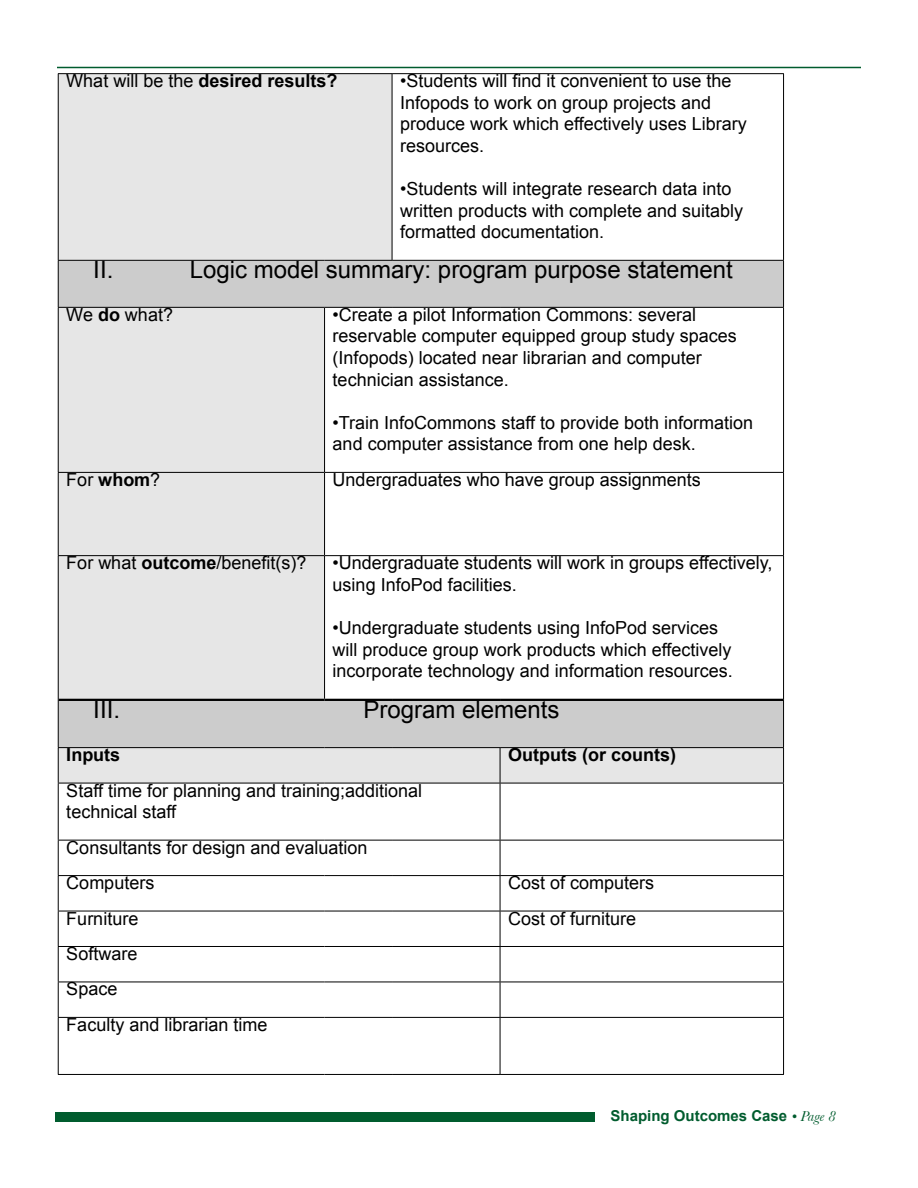
<style>
.page{position:relative;width:918px;height:1188px;background:#fff}
.page>*{position:absolute;margin:0;border:0;box-sizing:border-box;transform-origin:0 0}
.t1{font:24px "Arial";color:#000}
.t2{font:18px/21.6px "Arial";color:#000}
.t3{font:700 18px "Arial";color:#000}
.t4{font:700 15px "Arial";color:#005c2e}
.s1{font-weight:400}
.s2{font-weight:700}
.s3{font-family:"Baskerville";font-weight:400;font-style:italic}
</style>
<div class="page">
<hr style="left:57px;top:67px;width:804px;height:1px;background:#005c2e">
<div style="left:56px;top:1113px;width:540px;height:9px;background:#005c2e"></div>
<svg style="left:59px;top:74px;width:724px;height:709px;fill:#e6e6e6"></svg>
<svg style="left:59px;top:261px;width:724px;height:486px"></svg>
<hr style="left:58px;top:74px;width:1px;height:186px;background:#000">
<hr style="left:392px;top:73px;width:108px;height:1px;background:#000">
<hr style="left:392px;top:74px;width:1px;height:186px;background:#000">
<hr style="left:500px;top:73px;width:284px;height:1px;background:#000">
<hr style="left:783px;top:74px;width:1px;height:186px;background:#000">
<hr style="left:58px;top:260px;width:267px;height:1px;background:#000">
<hr style="left:58px;top:261px;width:1px;height:46px;background:#000">
<hr style="left:325px;top:260px;width:67px;height:1px;background:#000">
<hr style="left:392px;top:260px;width:108px;height:1px;background:#000">
<hr style="left:500px;top:260px;width:284px;height:1px;background:#000">
<hr style="left:783px;top:261px;width:1px;height:46px;background:#000">
<hr style="left:58px;top:308px;width:1px;height:164px;background:#000">
<hr style="left:783px;top:308px;width:1px;height:164px;background:#000">
<hr style="left:58px;top:473px;width:1px;height:82px;background:#000">
<hr style="left:783px;top:473px;width:1px;height:82px;background:#000">
<hr style="left:58px;top:556px;width:1px;height:144px;background:#000">
<hr style="left:783px;top:556px;width:1px;height:144px;background:#000">
<hr style="left:58px;top:700px;width:1px;height:47px;background:#000">
<hr style="left:783px;top:700px;width:1px;height:47px;background:#000">
<hr style="left:58px;top:748px;width:1px;height:35px;background:#000">
<hr style="left:500px;top:748px;width:1px;height:35px;background:#000">
<hr style="left:783px;top:748px;width:1px;height:35px;background:#000">
<hr style="left:58px;top:783px;width:267px;height:1px;background:#000">
<hr style="left:58px;top:783px;width:1px;height:57px;background:#000">
<hr style="left:325px;top:783px;width:67px;height:1px;background:#000">
<hr style="left:392px;top:783px;width:108px;height:1px;background:#000">
<hr style="left:500px;top:783px;width:284px;height:1px;background:#000">
<hr style="left:500px;top:783px;width:1px;height:57px;background:#000">
<hr style="left:783px;top:783px;width:1px;height:57px;background:#000">
<hr style="left:58px;top:840px;width:267px;height:1px;background:#000">
<hr style="left:58px;top:841px;width:1px;height:34px;background:#000">
<hr style="left:325px;top:840px;width:67px;height:1px;background:#000">
<hr style="left:392px;top:840px;width:108px;height:1px;background:#000">
<hr style="left:500px;top:840px;width:284px;height:1px;background:#000">
<hr style="left:500px;top:841px;width:1px;height:34px;background:#000">
<hr style="left:783px;top:841px;width:1px;height:34px;background:#000">
<hr style="left:58px;top:875px;width:267px;height:1px;background:#000">
<hr style="left:58px;top:876px;width:1px;height:35px;background:#000">
<hr style="left:325px;top:875px;width:67px;height:1px;background:#000">
<hr style="left:392px;top:875px;width:108px;height:1px;background:#000">
<hr style="left:500px;top:875px;width:284px;height:1px;background:#000">
<hr style="left:500px;top:876px;width:1px;height:35px;background:#000">
<hr style="left:783px;top:876px;width:1px;height:35px;background:#000">
<hr style="left:58px;top:911px;width:267px;height:1px;background:#000">
<hr style="left:58px;top:911px;width:1px;height:35px;background:#000">
<hr style="left:325px;top:911px;width:67px;height:1px;background:#000">
<hr style="left:392px;top:911px;width:108px;height:1px;background:#000">
<hr style="left:500px;top:911px;width:284px;height:1px;background:#000">
<hr style="left:500px;top:911px;width:1px;height:35px;background:#000">
<hr style="left:783px;top:911px;width:1px;height:35px;background:#000">
<hr style="left:58px;top:946px;width:267px;height:1px;background:#000">
<hr style="left:58px;top:947px;width:1px;height:35px;background:#000">
<hr style="left:325px;top:946px;width:67px;height:1px;background:#000">
<hr style="left:392px;top:946px;width:108px;height:1px;background:#000">
<hr style="left:500px;top:946px;width:284px;height:1px;background:#000">
<hr style="left:500px;top:947px;width:1px;height:35px;background:#000">
<hr style="left:783px;top:947px;width:1px;height:35px;background:#000">
<hr style="left:58px;top:982px;width:267px;height:1px;background:#000">
<hr style="left:58px;top:982px;width:1px;height:35px;background:#000">
<hr style="left:325px;top:982px;width:67px;height:1px;background:#000">
<hr style="left:392px;top:982px;width:108px;height:1px;background:#000">
<hr style="left:500px;top:982px;width:284px;height:1px;background:#000">
<hr style="left:500px;top:982px;width:1px;height:35px;background:#000">
<hr style="left:783px;top:982px;width:1px;height:35px;background:#000">
<hr style="left:58px;top:1017px;width:267px;height:1px;background:#000">
<hr style="left:58px;top:1018px;width:1px;height:56px;background:#000">
<hr style="left:325px;top:1017px;width:67px;height:1px;background:#000">
<hr style="left:392px;top:1017px;width:108px;height:1px;background:#000">
<hr style="left:500px;top:1017px;width:284px;height:1px;background:#000">
<hr style="left:500px;top:1018px;width:1px;height:56px;background:#000">
<hr style="left:783px;top:1018px;width:1px;height:56px;background:#000">
<hr style="left:58px;top:73px;width:267px;height:1px;background:#000">
<hr style="left:325px;top:73px;width:67px;height:1px;background:#000">
<hr style="left:324px;top:308px;width:1px;height:164px;background:#000">
<hr style="left:324px;top:473px;width:1px;height:82px;background:#000">
<hr style="left:58px;top:307px;width:267px;height:1px;background:#000">
<hr style="left:325px;top:307px;width:67px;height:1px;background:#000">
<hr style="left:392px;top:307px;width:108px;height:1px;background:#000">
<hr style="left:500px;top:307px;width:284px;height:1px;background:#000">
<hr style="left:58px;top:472px;width:267px;height:1px;background:#000">
<hr style="left:325px;top:472px;width:67px;height:1px;background:#000">
<hr style="left:392px;top:472px;width:108px;height:1px;background:#000">
<hr style="left:500px;top:472px;width:284px;height:1px;background:#000">
<hr style="left:58px;top:555px;width:267px;height:1px;background:#000">
<hr style="left:325px;top:555px;width:67px;height:1px;background:#000">
<hr style="left:392px;top:555px;width:108px;height:1px;background:#000">
<hr style="left:500px;top:555px;width:284px;height:1px;background:#000">
<hr style="left:324px;top:556px;width:1px;height:143px;background:#000">
<hr style="left:59px;top:699px;width:266px;height:2px;background:#000">
<hr style="left:325px;top:699px;width:67px;height:2px;background:#000">
<hr style="left:392px;top:699px;width:108px;height:2px;background:#000">
<hr style="left:500px;top:699px;width:283px;height:2px;background:#000">
<hr style="left:58px;top:747px;width:267px;height:1px;background:#000">
<hr style="left:325px;top:747px;width:67px;height:1px;background:#000">
<hr style="left:392px;top:747px;width:108px;height:1px;background:#000">
<hr style="left:500px;top:747px;width:284px;height:1px;background:#000">
<hr style="left:58px;top:1074px;width:267px;height:1px;background:#000">
<hr style="left:325px;top:1074px;width:67px;height:1px;background:#000">
<hr style="left:392px;top:1074px;width:108px;height:1px;background:#000">
<hr style="left:500px;top:1074px;width:284px;height:1px;background:#000">
<p class="t3" style="left:66px;top:71px;width:273px"><span class="s1">What will be the</span> desired results?</p>
<p class="t2" style="left:400px;top:70px;width:348px">•Students will find it convenient to use the<br>Infopods to work on group projects and produce work which effectively uses Library</p>
<p class="t2" style="left:400px;top:135px;width:86px">resources.</p>
<p class="t2" style="left:400px;top:178px;width:345px">•Students will integrate research data into written products with complete and suitably formatted documentation.</p>
<p class="t1" style="left:93px;top:256px;width:22px">II.</p>
<p class="t1" style="left:190px;top:256px;width:544px">Logic model summary: program purpose statement</p>
<p class="t2" style="left:66px;top:304px;width:108px">We <span class="s2">do</span> what?</p>
<p class="t2" style="left:333px;top:304px;width:406px">•Create a pilot Information Commons: several reservable computer equipped group study spaces (Infopods) located near librarian and computer technician assistance.</p>
<p class="t2" style="left:333px;top:412px;width:422px">•Train InfoCommons staff to provide both information and computer assistance from one help desk.</p>
<p class="t2" style="left:66px;top:469px;width:96px">For <span class="s2">whom</span>?</p>
<p class="t2" style="left:333px;top:469px;width:370px">Undergraduates who have group assignments</p>
<p class="t2" style="left:66px;top:552px;width:242px">For what <span class="s2">outcome</span>/benefit(s)?</p>
<p class="t2" style="left:333px;top:552px;width:441px">•Undergraduate students will work in groups effectively, using InfoPod facilities.</p>
<p class="t2" style="left:333px;top:617px;width:402px">•Undergraduate students using InfoPod services will produce group work products which effectively incorporate technology and information resources.</p>
<p class="t1" style="left:93px;top:697px;width:28px">III.</p>
<p class="t1" style="left:363px;top:697px;width:198px">Program elements</p>
<p class="t3" style="left:66px;top:745px;width:55px">Inputs</p>
<p class="t3" style="left:508px;top:745px;width:169px">Outputs (or counts)</p>
<p class="t2" style="left:66px;top:779px;width:357px">Staff time for planning and training;additional technical staff</p>
<p class="t2" style="left:66px;top:836px;width:303px">Consultants for design and evaluation</p>
<p class="t2" style="left:66px;top:872px;width:90px">Computers</p>
<p class="t2" style="left:508px;top:872px;width:148px">Cost of computers</p>
<p class="t2" style="left:66px;top:907px;width:74px">Furniture</p>
<p class="t2" style="left:508px;top:907px;width:130px">Cost of furniture</p>
<p class="t2" style="left:66px;top:943px;width:73px">Software</p>
<p class="t2" style="left:66px;top:978px;width:53px">Space</p>
<p class="t2" style="left:66px;top:1014px;width:203px">Faculty and librarian time</p>
<p class="t4" style="left:610px;top:1107px;width:227px">Shaping Outcomes Case <span class="s3">• Page 8</span></p>
</div>
